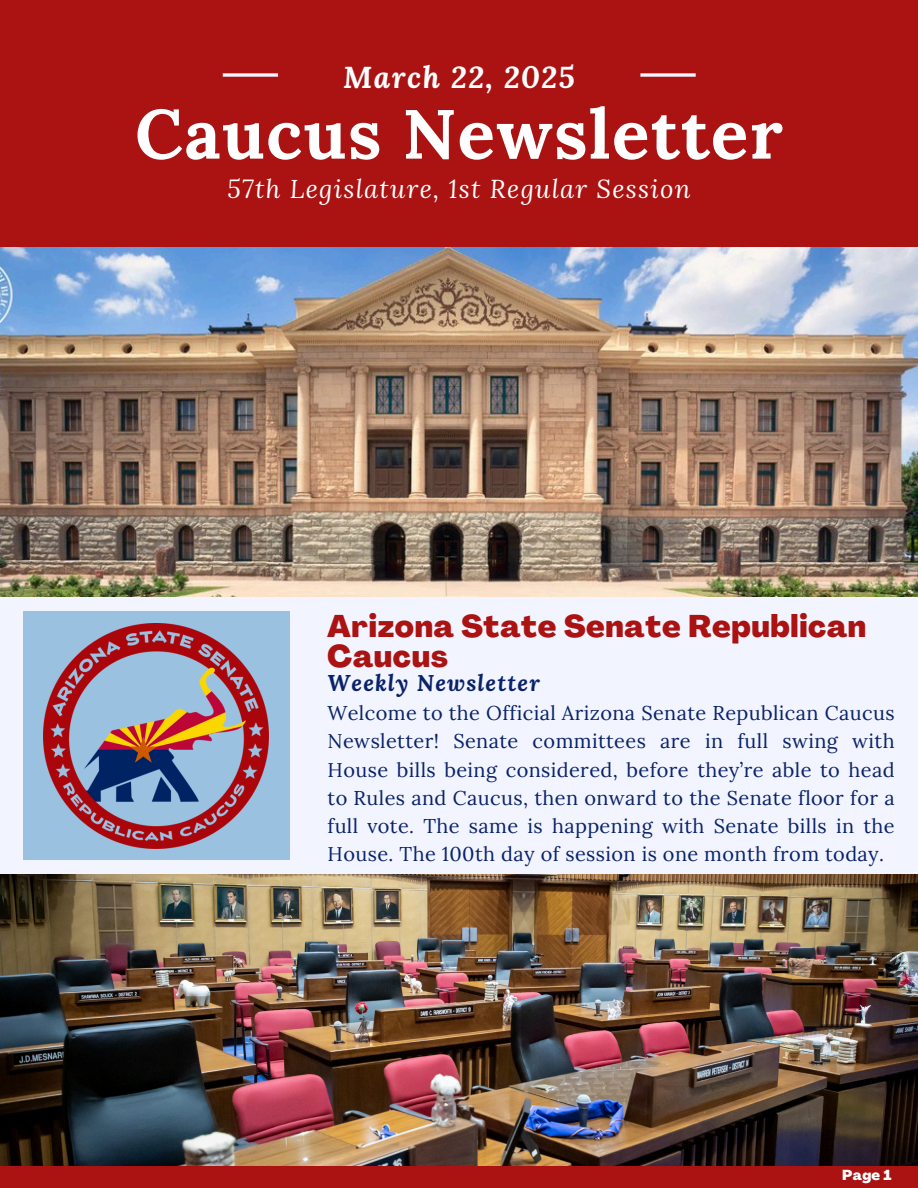
<style>
.page{position:relative;width:918px;height:1188px;background:#f2f5ff}
.page>*{position:absolute;margin:0;border:0;box-sizing:border-box;transform-origin:0 0}
.t1{font:700 69.45px "Lora";letter-spacing:.02em;color:#fff}
.t2{font:800 30.9px/29.2px "Agrandir";letter-spacing:.02em;color:#ab1212}
.t3{font:italic 700 30.15px "Lora";letter-spacing:.05em;color:#fff}
.t4{font:italic 25.65px "Lora";letter-spacing:.05em;color:#fff}
.t5{font:italic 700 22.65px "Lora";letter-spacing:.05em;color:#0a2269}
.t6{font:19.95px/28.2px "Lora";letter-spacing:.02em;color:#0a2269;text-align:justify}
.t7{font:800 14.25px "Agrandir";color:#fff}
</style>
<div class="page">
<div style="left:0;top:0;width:918px;height:247px;background:#ab1212"></div>
<div style="left:23px;top:611px;width:266px;height:249px;background:#9bc1e1"></div>
<div style="left:0;top:1165px;width:918px;height:23px;background:#ab1212"></div>
<img style="left:0;top:247px;width:918px;height:349px">
<svg style="left:640px;top:73px;width:56px;height:4px"></svg>
<svg style="left:223px;top:73px;width:55px;height:4px"></svg>
<img style="left:44px;top:623px;width:225px;height:225px">
<img style="left:0;top:875px;width:918px;height:290px">
<h1 class="t3" style="left:343px;top:57px;width:233px">March 22, 2025</h1>
<p class="t1" style="left:135px;top:89px;width:649px">Caucus Newsletter</p>
<p class="t4" style="left:228px;top:172px;width:464px">57th Legislature, 1st Regular Session</p>
<p class="t2" style="left:327px;top:615px;width:541px">Arizona State Senate Republican<br>Caucus</p>
<p class="t6" style="left:328px;top:699px;width:569px">Welcome to the Official Arizona Senate Republican Caucus Newsletter! Senate committees are in full swing with House bills being considered, before they’re able to head to Rules and Caucus, then onward to the Senate floor for a full vote. The same is happening with Senate bills in the House. The 100th day of session is one month from today.</p>
<h3 class="t5" style="left:328px;top:668px;width:214px">Weekly Newsletter</h3>
<h2 class="t7" style="left:842px;top:1169px;width:51px">Page 1</h2>
</div>
